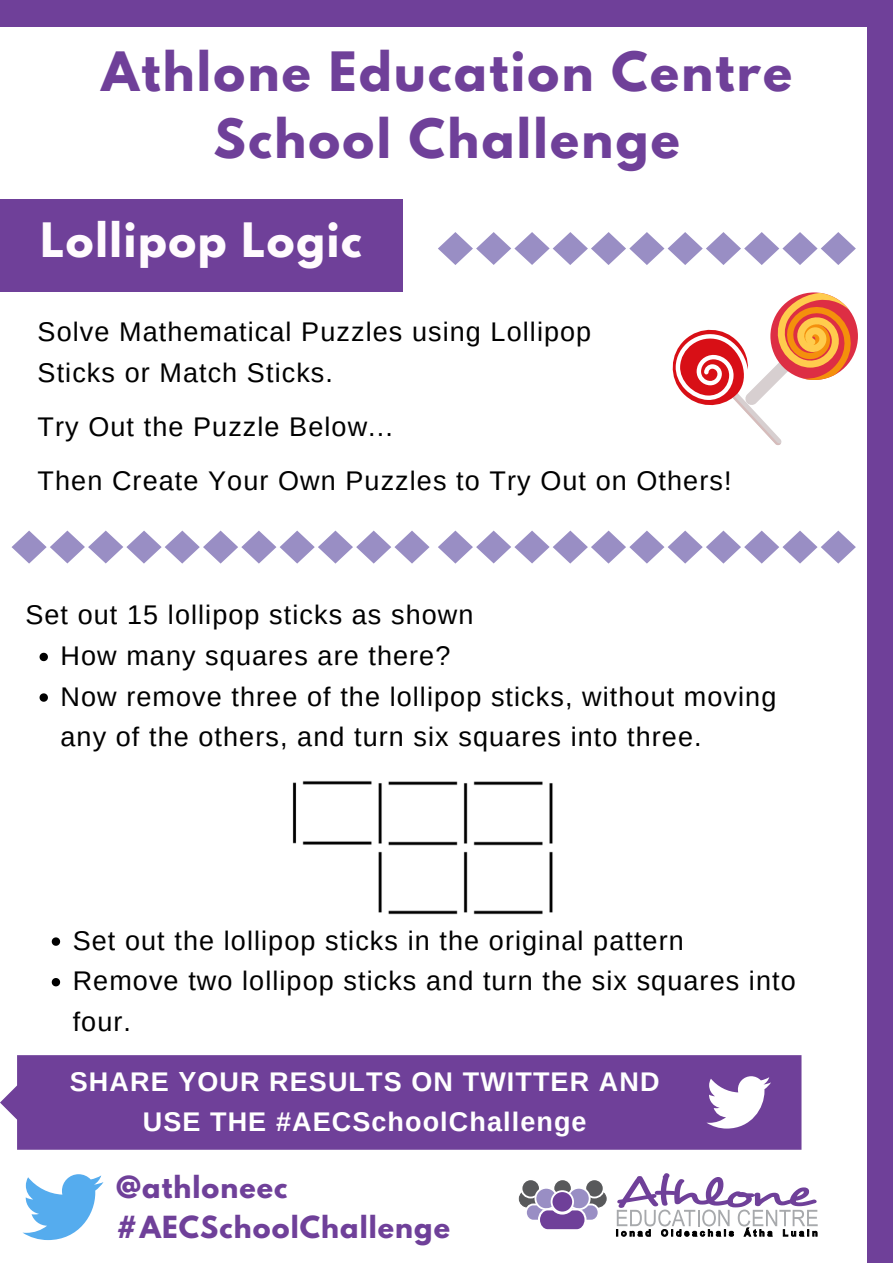
<style>
.page{position:relative;width:893px;height:1263px;background:#6f4099}
.page>*{position:absolute;margin:0;border:0;box-sizing:border-box;transform-origin:0 0}
.t1{font:700 48px/67px "League Spartan";letter-spacing:.05em;color:#6f4099;text-align:center}
.t2{font:700 42px "League Spartan";letter-spacing:.04em;color:#fffbfe}
.t3{font:27px/40.6px "Arimo";letter-spacing:.04em;color:#000}
.t4{font:700 27px/40.1px "Arimo";letter-spacing:.04em;color:#fff;text-align:center}
.t5{font:700 27px/40.6px "League Spartan";letter-spacing:.04em;color:#6f4099}
</style>
<div class="page">
<div style="left:0;top:28px;width:866px;height:1235px;background:#fff"></div>
<div style="left:0;top:200px;width:402px;height:91px;background:#6f4099"></div>
<svg style="left:12px;top:531px;width:417px;height:33px"></svg>
<div style="left:519px;top:1190px;width:18px;height:17px;background:#58595b;border-radius:50%"></div>
<div style="left:519px;top:1190px;width:18px;height:17px;border:1px solid #58595b;border-radius:50%"></div>
<svg style="left:587px;top:1190px;width:19px;height:17px"></svg>
<div style="left:587px;top:1190px;width:19px;height:17px;border:1px solid #58595b;border-radius:50%"></div>
<svg style="left:553px;top:1179px;width:19px;height:18px"></svg>
<div style="left:552px;top:1178px;width:21px;height:20px;border:2px solid #fff;border-radius:50%"></div>
<div style="left:585px;top:1179px;width:18px;height:18px;background:#58595b;border-radius:50%"></div>
<div style="left:584px;top:1178px;width:20px;height:20px;border:2px solid #fff;border-radius:50%"></div>
<div style="left:526px;top:1204px;width:39px;height:16px;background:#998ec4;border-radius:8px"></div>
<div style="left:525px;top:1203px;width:41px;height:18px;border:2px solid #fff;border-radius:8px"></div>
<div style="left:559px;top:1204px;width:39px;height:16px;background:#998ec4;border-radius:8px"></div>
<div style="left:558px;top:1203px;width:41px;height:18px;border:2px solid #fff;border-radius:8px"></div>
<div style="left:567px;top:1187px;width:23px;height:23px;border:2px solid #fff;border-radius:50%"></div>
<div style="left:521px;top:1179px;width:19px;height:18px;background:#58595b;border-radius:50%"></div>
<div style="left:520px;top:1178px;width:21px;height:20px;border:2px solid #fff;border-radius:50%"></div>
<div style="left:534px;top:1187px;width:24px;height:23px;border:2px solid #fff;border-radius:50%"></div>
<svg style="left:537px;top:1188px;width:50px;height:42px"></svg>
<div style="left:551px;top:1191px;width:22px;height:21px;background:#6f4099;border-radius:50%"></div>
<div style="left:550px;top:1190px;width:24px;height:23px;border:2px solid #fff;border-radius:50%"></div>
<svg style="left:616px;top:1173px;width:201px;height:63px"></svg>
<div style="left:770px;top:292px;width:88px;height:88px;background:#dd2e44;border-radius:50%"></div>
<svg style="left:672px;top:293px;width:180px;height:152px"></svg>
<svg style="left:40px;top:653px;width:8px;height:8px"></svg>
<svg style="left:40px;top:693px;width:8px;height:9px"></svg>
<svg style="left:438px;top:232px;width:418px;height:33px"></svg>
<img style="left:292px;top:781px;width:261px;height:134px">
<svg style="left:52px;top:937px;width:8px;height:9px"></svg>
<svg style="left:52px;top:978px;width:8px;height:8px"></svg>
<svg style="left:438px;top:531px;width:418px;height:33px"></svg>
<svg style="left:22px;top:1174px;width:81px;height:66px"></svg>
<div style="left:0;top:1055px;width:801px;height:95px;background:#6f4099"></div>
<svg style="left:706px;top:1076px;width:65px;height:52px"></svg>
<h1 class="t1" style="left:101px;top:45px;width:692px">Athlone Education Centre<br>School Challenge</h1>
<h2 class="t2" style="left:40px;top:219px;width:323px">Lollipop Logic</h2>
<p class="t3" style="left:38px;top:312px;width:555px">Solve Mathematical Puzzles using Lollipop<br>Sticks or Match Sticks.</p>
<p class="t3" style="left:38px;top:399px;width:695px;line-height:54.2px">Try Out the Puzzle Below...<br>Then Create Your Own Puzzles to Try Out on Others!</p>
<p class="t3" style="left:25px;top:595px;width:450px">Set out 15 lollipop sticks as shown</p>
<p class="t3" style="left:60px;top:635px;width:717px">How many squares are there?<br>Now remove three of the lollipop sticks, without moving any of the others, and turn six squares into three.</p>
<p class="t3" style="left:73px;top:920px;width:724px">Set out the lollipop sticks in the original pattern<br>Remove two lollipop sticks and turn the six squares into four.</p>
<p class="t4" style="left:70px;top:1062px;width:591px">SHARE YOUR RESULTS ON TWITTER AND<br>USE THE #AECSchoolChallenge</p>
<p class="t5" style="left:116px;top:1170px;width:335px">@athloneec #AECSchoolChallenge</p>
</div>
